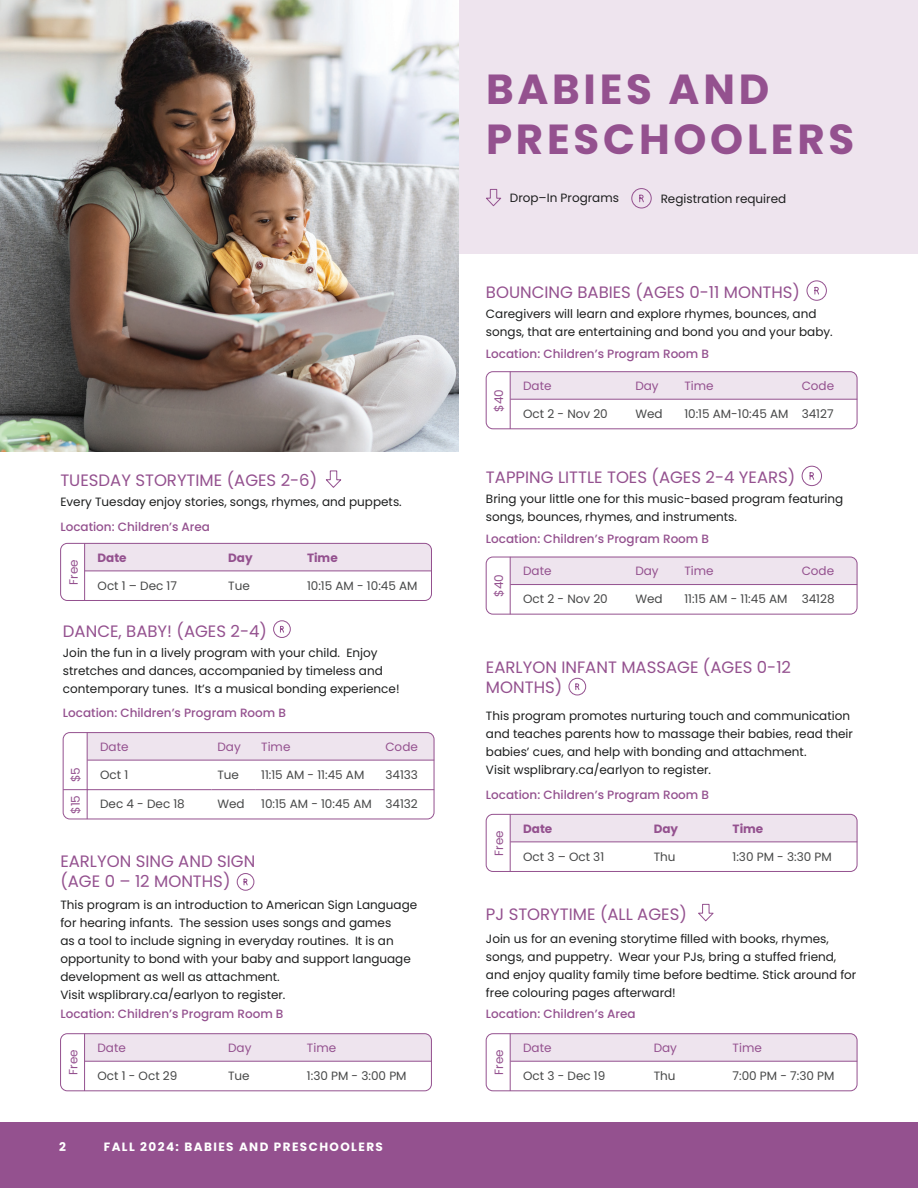
<style>
.page{position:relative;width:918px;height:1188px;background:#fff}
.page>*{position:absolute;margin:0;border:0;box-sizing:border-box;transform-origin:0 0}
.t1{font:700 42px/50.4px "Poppins";letter-spacing:.09em;color:#94518f}
.t2{font:16.5px/19.8px "Poppins";color:#94518f}
.t3{font:12px/18px "Poppins";color:#1d1e1e}
.t4{font:12px "Poppins";color:#474848}
.t5{font:500 12px "Poppins";color:#94518f}
.t6{font:12px "Poppins";color:#94518f}
.t7{font:700 12px "Poppins";letter-spacing:.12em;color:#fff}
.t8{font:700 12px "Poppins";color:#94518f}
</style>
<div class="page">
<div style="left:378px;top:0;width:540px;height:253px;background:#eee4ee"></div>
<div style="left:0;top:1123px;width:918px;height:65px;background:#94518f"></div>
<svg style="left:486px;top:189px;width:16px;height:18px"></svg>
<svg style="left:631px;top:188px;width:21px;height:21px"></svg>
<svg style="left:325px;top:470px;width:17px;height:18px"></svg>
<div style="left:85px;top:543px;width:346px;height:28px;background:#eee4ee"></div>
<div style="left:60px;top:543px;width:372px;height:58px;border:1px solid #94518f;border-radius:7px"></div>
<hr style="left:84px;top:543px;width:1px;height:58px;background:#94518f">
<hr style="left:85px;top:571px;width:347px;height:1px;background:#94518f">
<div style="left:85px;top:1034px;width:347px;height:27px;background:#eee4ee"></div>
<div style="left:60px;top:1034px;width:372px;height:57px;border:1px solid #94518f;border-radius:7px"></div>
<hr style="left:84px;top:1034px;width:1px;height:57px;background:#94518f">
<hr style="left:85px;top:1061px;width:347px;height:1px;background:#94518f">
<svg style="left:236px;top:873px;width:19px;height:18px"></svg>
<svg style="left:698px;top:904px;width:16px;height:18px"></svg>
<div style="left:511px;top:1034px;width:346px;height:27px;background:#eee4ee"></div>
<div style="left:486px;top:1034px;width:371px;height:57px;border:1px solid #94518f;border-radius:7px"></div>
<hr style="left:510px;top:1034px;width:1px;height:57px;background:#94518f">
<hr style="left:510px;top:1061px;width:347px;height:1px;background:#94518f">
<div style="left:511px;top:814px;width:346px;height:28px;background:#eee4ee"></div>
<div style="left:486px;top:814px;width:371px;height:58px;border:1px solid #94518f;border-radius:7px"></div>
<hr style="left:510px;top:814px;width:1px;height:58px;background:#94518f">
<hr style="left:510px;top:842px;width:347px;height:1px;background:#94518f">
<svg style="left:568px;top:678px;width:18px;height:18px"></svg>
<svg style="left:65px;top:789px;width:22px;height:1px"></svg>
<div style="left:88px;top:732px;width:346px;height:28px;background:#eee4ee"></div>
<div style="left:63px;top:732px;width:371px;height:87px;border:1px solid #94518f;border-radius:7px"></div>
<hr style="left:87px;top:789px;width:124px;height:1px;background:#94518f">
<hr style="left:211px;top:789px;width:44px;height:1px;background:#94518f">
<hr style="left:255px;top:789px;width:124px;height:1px;background:#94518f">
<hr style="left:379px;top:789px;width:55px;height:1px;background:#94518f">
<hr style="left:87px;top:732px;width:1px;height:87px;background:#94518f">
<hr style="left:87px;top:760px;width:347px;height:1px;background:#94518f">
<svg style="left:273px;top:620px;width:18px;height:18px"></svg>
<img style="left:0;top:0;width:459px;height:451px">
<div style="left:511px;top:372px;width:346px;height:27px;background:#eee4ee"></div>
<div style="left:486px;top:372px;width:371px;height:57px;border:1px solid #94518f;border-radius:7px"></div>
<hr style="left:510px;top:372px;width:1px;height:57px;background:#94518f">
<hr style="left:510px;top:399px;width:347px;height:1px;background:#94518f">
<svg style="left:806px;top:280px;width:21px;height:21px"></svg>
<div style="left:511px;top:557px;width:346px;height:27px;background:#eee4ee"></div>
<div style="left:486px;top:557px;width:371px;height:57px;border:1px solid #94518f;border-radius:7px"></div>
<hr style="left:510px;top:557px;width:1px;height:57px;background:#94518f">
<hr style="left:510px;top:584px;width:347px;height:1px;background:#94518f">
<svg style="left:801px;top:465px;width:21px;height:21px"></svg>
<h2 class="t2" style="left:60px;top:471px;width:258px">TUESDAY STORYTIME (AGES 2-6)</h2>
<p class="t3" style="left:60px;top:493px;width:343px">Every Tuesday enjoy stories, songs, rhymes, and puppets.</p>
<p class="t5" style="left:60px;top:520px;width:151px">Location: Children’s Area</p>
<p class="t6" style="left:67px;top:585px;width:27px;rotate:-90deg">Free</p>
<p class="t8" style="left:98px;top:551px;width:31px">Date</p>
<p class="t8" style="left:228px;top:551px;width:26px">Day</p>
<p class="t8" style="left:307px;top:551px;width:32px">Time</p>
<p class="t4" style="left:98px;top:578px;width:81px">Oct 1 – Dec 17</p>
<p class="t4" style="left:228px;top:578px;width:23px">Tue</p>
<p class="t4" style="left:307px;top:578px;width:112px">10:15 AM - 10:45 AM</p>
<h2 class="t2" style="left:63px;top:621px;width:206px">DANCE, BABY! (AGES 2-4)</h2>
<p class="t3" style="left:63px;top:644px;width:338px">Join the fun in a lively program with your child. Enjoy stretches and dances, accompanied by timeless and contemporary tunes. It’s a musical bonding experience!</p>
<p class="t5" style="left:63px;top:705px;width:225px">Location: Children’s Program Room B</p>
<p class="t6" style="left:69px;top:782px;width:16px;rotate:-90deg">$5</p>
<p class="t6" style="left:69px;top:814px;width:20px;rotate:-90deg">$15</p>
<p class="t6" style="left:100px;top:740px;width:30px">Date</p>
<p class="t6" style="left:217px;top:740px;width:25px">Day</p>
<p class="t6" style="left:261px;top:740px;width:31px">Time</p>
<p class="t6" style="left:385px;top:740px;width:34px">Code</p>
<p class="t4" style="left:100px;top:768px;width:30px">Oct 1</p>
<p class="t4" style="left:217px;top:768px;width:23px">Tue</p>
<p class="t4" style="left:261px;top:768px;width:105px">11:15 AM - 11:45 AM</p>
<p class="t4" style="left:385px;top:768px;width:34px">34133</p>
<p class="t4" style="left:100px;top:797px;width:86px">Dec 4 - Dec 18</p>
<p class="t4" style="left:217px;top:797px;width:29px">Wed</p>
<p class="t4" style="left:261px;top:797px;width:158px">10:15 AM - 10:45 AM 34132</p>
<h2 class="t2" style="left:60px;top:852px;width:196px">EARLYON SING AND SIGN (AGE 0 – 12 MONTHS)</h2>
<p class="t3" style="left:60px;top:896px;width:358px">This program is an introduction to American Sign Language for hearing infants. The session uses songs and games<br>as a tool to include signing in everyday routines. It is an opportunity to bond with your baby and support language development as well as attachment.<br>Visit wsplibrary.ca/earlyon to register.</p>
<p class="t5" style="left:60px;top:1007px;width:225px">Location: Children’s Program Room B</p>
<p class="t6" style="left:66px;top:1075px;width:27px;rotate:-90deg">Free</p>
<p class="t6" style="left:98px;top:1041px;width:30px">Date</p>
<p class="t6" style="left:228px;top:1041px;width:25px">Day</p>
<p class="t6" style="left:307px;top:1041px;width:31px">Time</p>
<p class="t4" style="left:98px;top:1069px;width:81px">Oct 1 - Oct 29</p>
<p class="t4" style="left:228px;top:1069px;width:23px">Tue</p>
<p class="t4" style="left:307px;top:1069px;width:101px">1:30 PM - 3:00 PM</p>
<p class="t7" style="left:59px;top:1140px;width:8px">2</p>
<p class="t7" style="left:104px;top:1140px;width:281px">FALL 2024: BABIES AND PRESCHOOLERS</p>
<h1 class="t1" style="left:486px;top:64px;width:370px">BABIES AND<br>PRESCHOOLERS</h1>
<p class="t3" style="left:510px;top:189px;width:111px">Drop–In Programs</p>
<p class="t3" style="left:661px;top:190px;width:127px">Registration required</p>
<h2 class="t2" style="left:486px;top:282px;width:316px">BOUNCING BABIES (AGES 0-11 MONTHS)</h2>
<p class="t3" style="left:486px;top:305px;width:348px">Caregivers will learn and explore rhymes, bounces, and songs, that are entertaining and bond you and your baby.</p>
<p class="t5" style="left:486px;top:347px;width:225px">Location: Children’s Program Room B</p>
<p class="t6" style="left:492px;top:412px;width:24px;rotate:-90deg">$40</p>
<p class="t6" style="left:523px;top:379px;width:30px">Date</p>
<p class="t6" style="left:635px;top:379px;width:25px">Day</p>
<p class="t6" style="left:684px;top:379px;width:31px">Time</p>
<p class="t6" style="left:802px;top:379px;width:34px">Code</p>
<p class="t4" style="left:523px;top:407px;width:86px">Oct 2 - Nov 20</p>
<p class="t4" style="left:635px;top:407px;width:29px">Wed</p>
<p class="t4" style="left:684px;top:407px;width:151px">10:15 AM-10:45 AM 34127</p>
<h2 class="t2" style="left:486px;top:468px;width:311px">TAPPING LITTLE TOES (AGES 2-4 YEARS)</h2>
<p class="t3" style="left:486px;top:490px;width:359px">Bring your little one for this music-based program featuring songs, bounces, rhymes, and instruments.</p>
<p class="t5" style="left:486px;top:532px;width:225px">Location: Children’s Program Room B</p>
<p class="t6" style="left:492px;top:597px;width:24px;rotate:-90deg">$40</p>
<p class="t6" style="left:523px;top:564px;width:30px">Date</p>
<p class="t6" style="left:635px;top:564px;width:25px">Day</p>
<p class="t6" style="left:684px;top:564px;width:31px">Time</p>
<p class="t6" style="left:802px;top:564px;width:34px">Code</p>
<p class="t4" style="left:523px;top:592px;width:86px">Oct 2 - Nov 20</p>
<p class="t4" style="left:635px;top:592px;width:29px">Wed</p>
<p class="t4" style="left:684px;top:592px;width:152px">11:15 AM - 11:45 AM 34128</p>
<h2 class="t2" style="left:486px;top:657px;width:307px">EARLYON INFANT MASSAGE (AGES 0-12<br>MONTHS)</h2>
<p class="t3" style="left:486px;top:707px;width:369px">This program promotes nurturing touch and communication and teaches parents how to massage their babies, read their babies’ cues, and help with bonding and attachment.<br>Visit wsplibrary.ca/earlyon to register.</p>
<p class="t5" style="left:486px;top:788px;width:225px">Location: Children’s Program Room B</p>
<p class="t6" style="left:492px;top:856px;width:27px;rotate:-90deg">Free</p>
<p class="t8" style="left:523px;top:822px;width:31px">Date</p>
<p class="t8" style="left:654px;top:822px;width:26px">Day</p>
<p class="t8" style="left:733px;top:822px;width:32px">Time</p>
<p class="t4" style="left:523px;top:849px;width:83px">Oct 3 – Oct 31</p>
<p class="t4" style="left:654px;top:849px;width:23px">Thu</p>
<p class="t4" style="left:733px;top:849px;width:101px">1:30 PM - 3:30 PM</p>
<h2 class="t2" style="left:486px;top:904px;width:202px">PJ STORYTIME (ALL AGES)</h2>
<p class="t3" style="left:486px;top:930px;width:372px">Join us for an evening storytime filled with books, rhymes, songs, and puppetry. Wear your PJs, bring a stuffed friend, and enjoy quality family time before bedtime. Stick around for free colouring pages afterward!</p>
<p class="t5" style="left:486px;top:1007px;width:151px">Location: Children’s Area</p>
<p class="t6" style="left:492px;top:1075px;width:27px;rotate:-90deg">Free</p>
<p class="t6" style="left:523px;top:1041px;width:30px">Date</p>
<p class="t6" style="left:654px;top:1041px;width:25px">Day</p>
<p class="t6" style="left:733px;top:1041px;width:31px">Time</p>
<p class="t4" style="left:523px;top:1069px;width:84px">Oct 3 - Dec 19</p>
<p class="t4" style="left:654px;top:1069px;width:23px">Thu</p>
<p class="t4" style="left:733px;top:1069px;width:103px">7:00 PM - 7:30 PM</p>
</div>
